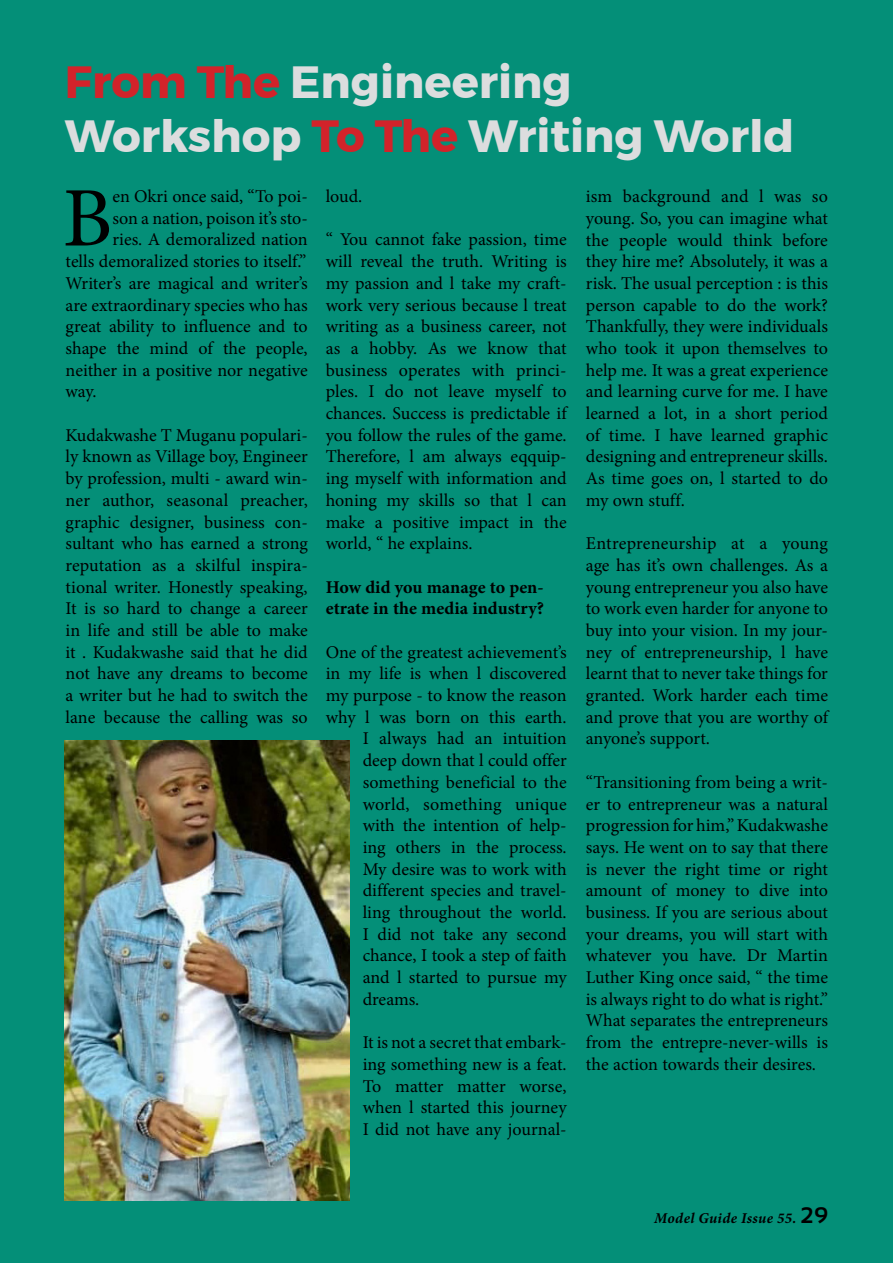
<style>
.page{position:relative;width:893px;height:1263px;background:#048f78}
.page>*{position:absolute;margin:0;border:0;box-sizing:border-box;transform-origin:0 0}
.t1{font:84.75px "Minion Pro";color:#000}
.t2{font:700 45px/54px "Montserrat";color:#dcddde}
.t3{font:18px/21.8px "Minion Pro";color:#000;text-align:justify}
.t4{font:700 18px/21.8px "Minion Pro";color:#000}
.t5{font:italic 700 15px "Minion Pro";letter-spacing:.02em;color:#000}
.s1{color:#d2232a}
.s2{font-family:"Sansation";font-style:normal;font-size:22.5px}
</style>
<div class="page">
<img style="left:65px;top:740px;width:285px;height:460px">
<h2 class="t2" style="left:65px;top:55px;width:731px"><span class="s1">From The</span> Engineering<br>Workshop <span class="s1">To The</span> Writing World</h2>
<h1 class="t1" style="left:63px;top:162px;width:51px">B</h1>
<p class="t3" style="left:112px;top:186px;width:197px">en Okri once said, “To poi-</p>
<p class="t3" style="left:326px;top:186px;width:38px">loud.</p>
<p class="t3" style="left:326px;top:229px;width:242px">“ You cannot fake passion, time will reveal the truth. Writing is my passion and l take my craft&shy;work very serious because l treat writing as a business career, not as a hobby. As we know that business operates with princi&shy;ples. I do not leave myself to chances. Success is predictable if you follow the rules of the game.<br>Therefore, l am always eqquip&shy;ing myself with information and honing my skills so that l can make a positive impact in the world, “ he explains.</p>
<p class="t4" style="left:326px;top:576px;width:220px">How did you manage to pen&shy;etrate in the media industry?</p>
<p class="t3" style="left:326px;top:641px;width:242px">One of the greatest achievement’s</p>
<p class="t3" style="left:326px;top:663px;width:242px">in my life is when l discovered</p>
<p class="t3" style="left:326px;top:684px;width:242px">my purpose - to know the reason</p>
<p class="t3" style="left:326px;top:706px;width:242px">why l was born on this earth.</p>
<p class="t3" style="left:363px;top:728px;width:205px">I always had an intuition</p>
<p class="t3" style="left:363px;top:749px;width:206px">deep down that l could offer</p>
<p class="t3" style="left:363px;top:771px;width:206px">something beneficial to the</p>
<p class="t3" style="left:363px;top:793px;width:206px">world, something unique</p>
<p class="t3" style="left:363px;top:815px;width:205px">with the intention of help-</p>
<p class="t3" style="left:363px;top:836px;width:206px">ing others in the process.</p>
<p class="t3" style="left:363px;top:858px;width:205px">My desire was to work with</p>
<p class="t3" style="left:363px;top:880px;width:206px">different species and travel-</p>
<p class="t3" style="left:363px;top:901px;width:206px">ling throughout the world.</p>
<p class="t3" style="left:363px;top:923px;width:206px">I did not take any second</p>
<p class="t3" style="left:363px;top:945px;width:205px">chance, I took a step of faith</p>
<p class="t3" style="left:363px;top:966px;width:206px">and l started to pursue my</p>
<p class="t3" style="left:363px;top:988px;width:58px">dreams.</p>
<p class="t3" style="left:363px;top:1031px;width:206px">It is not a secret that embark&shy;ing something new is a feat.<br>To matter matter worse, when l started this journey I did not have any journal-</p>
<p class="t3" style="left:586px;top:186px;width:244px">ism background and l was so young. So, you can imagine what the people would think before they hire me? Absolutely, it was a risk. The usual perception : is this person capable to do the work?<br>Thankfully, they were individuals who took it upon themselves to help me. It was a great experience and learning curve for me. I have learned a lot, in a short period of time. I have learned graphic designing and entrepreneur skills.<br>As time goes on, l started to do my own stuff.</p>
<p class="t3" style="left:586px;top:533px;width:244px">Entrepreneurship at a young age has it’s own challenges. As a young entrepreneur you also have to work even harder for anyone to buy into your vision. In my jour&shy;ney of entrepreneurship, l have learnt that to never take things for granted. Work harder each time and prove that you are worthy of anyone’s support.</p>
<p class="t3" style="left:586px;top:771px;width:244px">“Transitioning from being a writ&shy;er to entrepreneur was a natural progression for him,” Kudakwashe says. He went on to say that there is never the right time or right amount of money to dive into business. If you are serious about your dreams, you will start with whatever you have. Dr Martin Luther King once said, “ the time is always right to do what is right.” What separates the entrepreneurs from the entrepre-never-wills is the action towards their desires.</p>
<p class="t3" style="left:112px;top:207px;width:197px">son a nation, poison it’s sto-</p>
<p class="t3" style="left:112px;top:229px;width:197px">ries. A demoralized nation</p>
<p class="t3" style="left:66px;top:251px;width:242px">tells demoralized stories to itself.”</p>
<p class="t3" style="left:66px;top:272px;width:244px">Writer’s are magical and writer’s</p>
<p class="t3" style="left:66px;top:294px;width:244px">are extraordinary species who has</p>
<p class="t3" style="left:66px;top:316px;width:244px">great ability to influence and to</p>
<p class="t3" style="left:66px;top:337px;width:244px">shape the mind of the people,</p>
<p class="t3" style="left:66px;top:359px;width:244px">neither in a positive nor negative</p>
<p class="t3" style="left:66px;top:381px;width:32px">way.</p>
<p class="t3" style="left:66px;top:424px;width:244px">Kudakwashe T Muganu populari&shy;ly known as Village boy, Engineer by profession, multi - award win&shy;ner author, seasonal preacher, graphic designer, business con&shy;sultant who has earned a strong reputation as a skilful inspira&shy;tional writer. Honestly speaking, It is so hard to change a career in life and still be able to make it . Kudakwashe said that he did not have any dreams to become a writer but he had to switch the lane because the calling was so</p>
<p class="t5" style="left:654px;top:1207px;width:175px">Model Guide Issue 55. <span class="s2">29</span></p>
</div>
